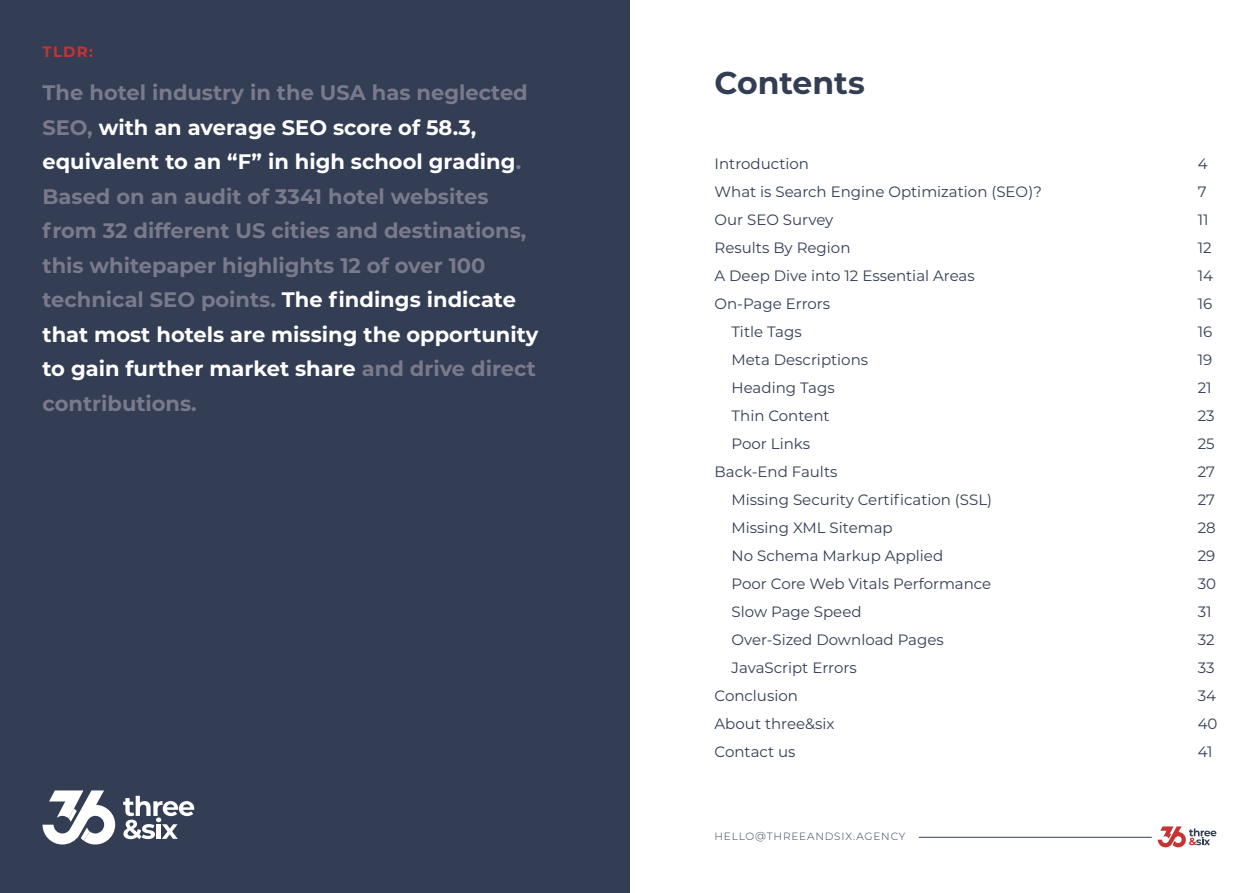
<style>
.page{position:relative;width:1259px;height:893px;background:#fff}
.page>*{position:absolute;margin:0;border:0;box-sizing:border-box;transform-origin:0 0}
.t1{font:700 31.5px "Montserrat";color:#333d54}
.t2{font:700 21px/34.5px "Montserrat";color:#797a8b}
.t3{font:15px "Montserrat";color:#333d54}
.t4{font:700 15px "Montserrat";color:#c53433}
.t5{font:300 10.5px "Montserrat";letter-spacing:.08em;color:#333d54}
.s1{color:#fff}
</style>
<div class="page">
<svg style="left:1157px;top:826px;width:59px;height:21px"></svg>
<hr style="left:918px;top:837px;width:233px;height:1px;background:#333d54">
<div style="left:0;top:0;width:629px;height:893px;background:#333d54"></div>
<svg style="left:123px;top:796px;width:71px;height:43px"></svg>
<svg style="left:43px;top:790px;width:72px;height:54px"></svg>
<p class="t4" style="left:43px;top:41px;width:52px">TLDR:</p>
<p class="t2" style="left:43px;top:74px;width:497px">The hotel industry in the USA has neglected SEO, <span class="s1">with an average SEO score of 58.3, equivalent to an “F” in high school grading</span>.<br>Based on an audit of 3341 hotel websites from 32 different US cities and destinations, this whitepaper highlights 12 of over 100 technical SEO points. <span class="s1">The findings indicate that most hotels are missing the opportunity to gain further market share</span> and drive direct contributions.</p>
<h1 class="t1" style="left:714px;top:60px;width:152px">Contents</h1>
<p class="t3" style="left:714px;top:153px;width:96px">Introduction</p>
<p class="t3" style="left:1197px;top:153px;width:11px">4</p>
<p class="t3" style="left:714px;top:181px;width:329px">What is Search Engine Optimization (SEO)?</p>
<p class="t3" style="left:1197px;top:181px;width:10px">7</p>
<p class="t3" style="left:714px;top:209px;width:120px">Our SEO Survey</p>
<p class="t3" style="left:1197px;top:209px;width:12px">11</p>
<p class="t3" style="left:714px;top:237px;width:137px">Results By Region</p>
<p class="t3" style="left:1197px;top:237px;width:15px">12</p>
<p class="t3" style="left:714px;top:265px;width:262px">A Deep Dive into 12 Essential Areas</p>
<p class="t3" style="left:1197px;top:265px;width:17px">14</p>
<p class="t3" style="left:714px;top:293px;width:117px">On-Page Errors</p>
<p class="t3" style="left:1197px;top:293px;width:16px">16</p>
<p class="t3" style="left:731px;top:321px;width:72px">Title Tags</p>
<p class="t3" style="left:1197px;top:321px;width:16px">16</p>
<p class="t3" style="left:731px;top:349px;width:138px">Meta Descriptions</p>
<p class="t3" style="left:1197px;top:349px;width:16px">19</p>
<p class="t3" style="left:731px;top:377px;width:105px">Heading Tags</p>
<p class="t3" style="left:1197px;top:377px;width:15px">21</p>
<p class="t3" style="left:731px;top:405px;width:99px">Thin Content</p>
<p class="t3" style="left:1197px;top:405px;width:18px">23</p>
<p class="t3" style="left:731px;top:433px;width:80px">Poor Links</p>
<p class="t3" style="left:1197px;top:433px;width:19px">25</p>
<p class="t3" style="left:714px;top:461px;width:124px">Back-End Faults</p>
<p class="t3" style="left:1197px;top:461px;width:19px">27</p>
<p class="t3" style="left:731px;top:489px;width:262px">Missing Security Certification (SSL)</p>
<p class="t3" style="left:1197px;top:489px;width:19px">27</p>
<p class="t3" style="left:731px;top:517px;width:163px">Missing XML Sitemap</p>
<p class="t3" style="left:1197px;top:517px;width:20px">28</p>
<p class="t3" style="left:731px;top:545px;width:213px">No Schema Markup Applied</p>
<p class="t3" style="left:1197px;top:545px;width:19px">29</p>
<p class="t3" style="left:731px;top:573px;width:261px">Poor Core Web Vitals Performance</p>
<p class="t3" style="left:1197px;top:573px;width:20px">30</p>
<p class="t3" style="left:731px;top:601px;width:131px">Slow Page Speed</p>
<p class="t3" style="left:1197px;top:601px;width:15px">31</p>
<p class="t3" style="left:731px;top:629px;width:214px">Over-Sized Download Pages</p>
<p class="t3" style="left:1197px;top:629px;width:18px">32</p>
<p class="t3" style="left:731px;top:657px;width:127px">JavaScript Errors</p>
<p class="t3" style="left:1197px;top:657px;width:18px">33</p>
<p class="t3" style="left:714px;top:685px;width:85px">Conclusion</p>
<p class="t3" style="left:1197px;top:685px;width:20px">34</p>
<p class="t3" style="left:714px;top:713px;width:122px">About three&amp;six</p>
<p class="t3" style="left:1197px;top:713px;width:21px">40</p>
<p class="t3" style="left:714px;top:741px;width:82px">Contact us</p>
<p class="t3" style="left:1197px;top:741px;width:16px">41</p>
<p class="t5" style="left:714px;top:829px;width:192px">HELLO@THREEANDSIX.AGENCY</p>
</div>
